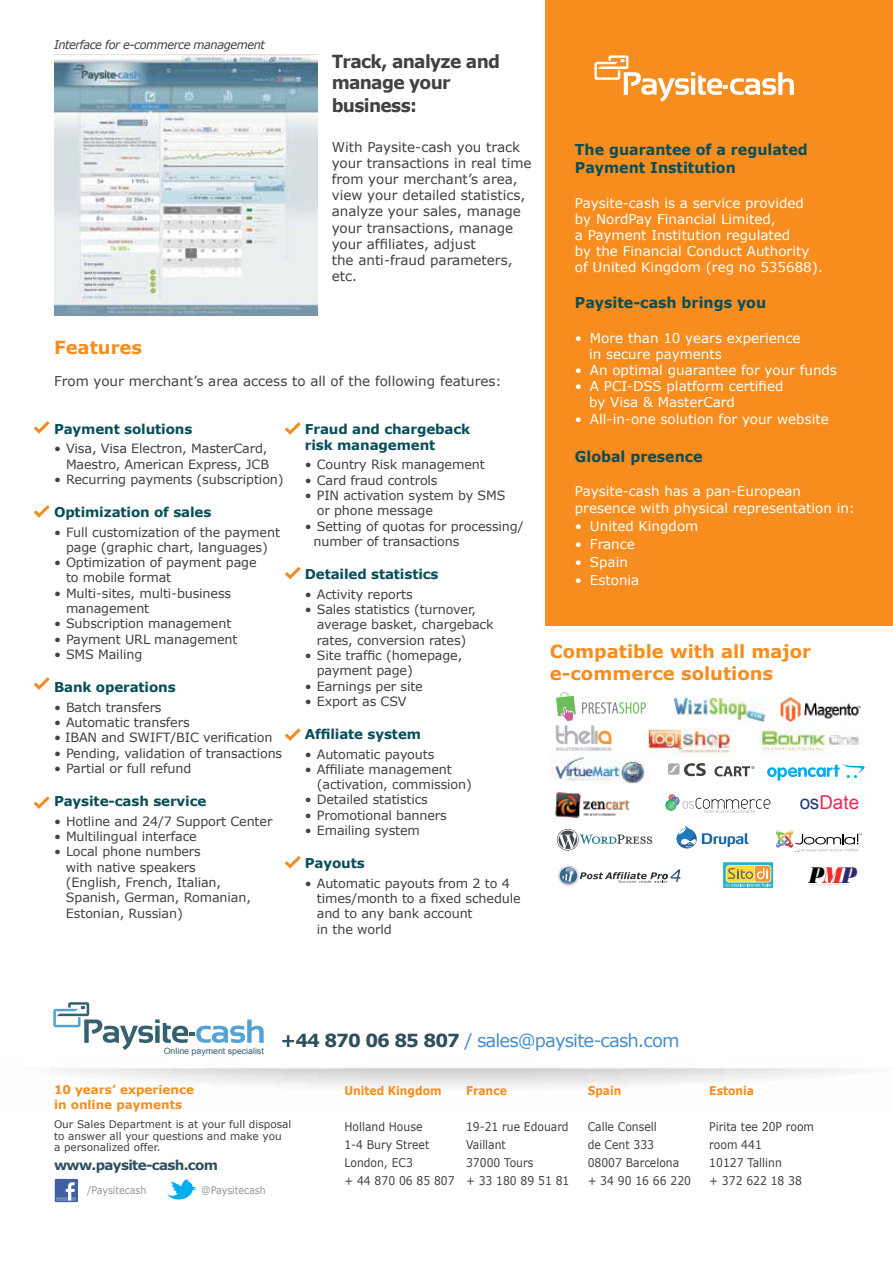
<style>
.page{position:relative;width:893px;height:1263px;background:#fff}
.page>*{position:absolute;margin:0;border:0;box-sizing:border-box;transform-origin:0 0}
.t1{font:italic 23.85px "Bodoni MT Black";color:#000;scale:.72 1}
.t2{font:19.05px "Arial";color:#ed2855}
.t3{font:700 18px/21.6px "Verdana";color:#f78d1e}
.t4{font:700 18px/22.4px "Verdana";letter-spacing:-.04em;color:#414042;scale:.95 1}
.t5{font:700 15px/18px "Verdana";color:#084e58;scale:.95 1}
.t6{font:13.5px/16.2px "Verdana";color:#fff}
.t7{font:13.5px/16.2px "Verdana";color:#414042}
.t8{font:700 13.5px/16.2px "Verdana";letter-spacing:-.01em;color:#084e58}
.t9{font:700 13.5px "Verdana";letter-spacing:-.05em;color:#304f5e}
.t10{font:12.75px/15.3px "Verdana";letter-spacing:-.01em;color:#414042}
.t11{font:12px/18px "Verdana";color:#414042;scale:.9 1}
.t12{font:700 12px/14.4px "Verdana";color:#f78d1e}
.t13{font:italic 12px "Verdana";letter-spacing:-.04em;color:#414042;scale:.95 1}
.t14{font:700 12px "Verdana";color:#f78d1e;scale:.9 1}
.t15{font:10.5px/11.7px "Verdana";color:#414042}
.t16{font:10.5px "Verdana";color:#939598;scale:.9 1}
.t17{font:8.7px "Arial";letter-spacing:-.005em;color:#35606d}
.s1{color:#26397a}
.s2{color:#eb2d2b}
.s3{color:#2f2b6e}
</style>
<div class="page">
<img style="left:54px;top:54px;width:264px;height:262px">
<div style="left:545px;top:0;width:348px;height:625px;background:#f78d1e"></div>
<svg style="left:594px;top:55px;width:200px;height:47px"></svg>
<svg style="left:34px;top:677px;width:16px;height:13px"></svg>
<svg style="left:34px;top:796px;width:16px;height:13px"></svg>
<svg style="left:34px;top:505px;width:16px;height:13px"></svg>
<svg style="left:34px;top:421px;width:16px;height:13px"></svg>
<svg style="left:285px;top:422px;width:16px;height:13px"></svg>
<svg style="left:285px;top:567px;width:16px;height:12px"></svg>
<svg style="left:285px;top:728px;width:16px;height:13px"></svg>
<svg style="left:285px;top:856px;width:16px;height:13px"></svg>
<img style="left:760px;top:727px;width:99px;height:27px">
<img style="left:649px;top:729px;width:80px;height:28px">
<img style="left:674px;top:698px;width:91px;height:24px">
<svg style="left:668px;top:763px;width:86px;height:14px"></svg>
<svg style="left:767px;top:764px;width:98px;height:17px"></svg>
<img style="left:550px;top:754px;width:95px;height:29px">
<svg style="left:723px;top:862px;width:50px;height:26px"></svg>
<svg style="left:726px;top:865px;width:45px;height:21px"></svg>
<svg style="left:665px;top:794px;width:105px;height:19px"></svg>
<img style="left:781px;top:697px;width:80px;height:24px">
<img style="left:555px;top:791px;width:75px;height:28px">
<svg style="left:557px;top:829px;width:95px;height:21px"></svg>
<img style="left:558px;top:865px;width:18px;height:21px">
<div style="left:560px;top:867px;width:17px;height:17px;background:#36678d;border-radius:9px"></div>
<svg style="left:562px;top:868px;width:118px;height:15px"></svg>
<svg style="left:556px;top:692px;width:20px;height:28px"></svg>
<svg style="left:582px;top:702px;width:63px;height:12px"></svg>
<svg style="left:677px;top:826px;width:72px;height:22px"></svg>
<svg style="left:776px;top:830px;width:86px;height:22px"></svg>
<svg style="left:810px;top:884px;width:39px;height:1px"></svg>
<img style="left:555px;top:725px;width:57px;height:26px">
<svg style="left:53px;top:1002px;width:211px;height:48px"></svg>
<div style="left:55px;top:1179px;width:23px;height:23px;background:#4160a1"></div>
<hr style="left:56px;top:1197px;width:20px;height:3px;background:#6a83b6">
<svg style="left:66px;top:1182px;width:9px;height:18px"></svg>
<svg style="left:167px;top:1179px;width:29px;height:21px"></svg>
<p class="t13" style="left:54px;top:36px;width:224px">Interface for e-commerce management</p>
<h3 class="t4" style="left:332px;top:50px;width:179px">Track, analyze and manage your business:</h3>
<p class="t7" style="left:332px;top:138px;width:201px">With Paysite-cash you track your transactions in real time from your merchant’s area, view your detailed statistics, analyze your sales, manage your transactions, manage your affiliates, adjust<br>the anti-fraud parameters, etc.</p>
<h3 class="t3" style="left:54px;top:336px;width:90px">Features</h3>
<p class="t7" style="left:54px;top:373px;width:449px">From your merchant’s area access to all of the following features:</p>
<p class="t8" style="left:54px;top:420px;width:140px">Payment solutions</p>
<p class="t10" style="left:54px;top:441px;width:217px;text-align:right">• Visa, Visa Electron, MasterCard,<br>Maestro, American Express, JCB</p>
<p class="t10" style="left:54px;top:471px;width:231px">• Recurring payments (subscription)</p>
<p class="t8" style="left:54px;top:504px;width:159px">Optimization of sales</p>
<p class="t10" style="left:54px;top:524px;width:228px;text-align:center">• Full customization of the payment page (graphic chart, languages)</p>
<p class="t10" style="left:66px;top:555px;width:192px;text-indent:-12px">• Optimization of payment page to mobile format</p>
<p class="t10" style="left:66px;top:585px;width:167px;text-indent:-12px">• Multi-sites, multi-business management</p>
<p class="t10" style="left:54px;top:616px;width:179px">• Subscription management</p>
<p class="t10" style="left:54px;top:631px;width:185px">• Payment URL management</p>
<p class="t10" style="left:54px;top:646px;width:90px">• SMS Mailing</p>
<p class="t8" style="left:54px;top:679px;width:123px">Bank operations</p>
<p class="t10" style="left:54px;top:699px;width:109px">• Batch transfers</p>
<p class="t10" style="left:54px;top:715px;width:137px">• Automatic transfers</p>
<p class="t10" style="left:54px;top:730px;width:220px">• IBAN and SWIFT/BIC verification</p>
<p class="t10" style="left:54px;top:745px;width:230px">• Pending, validation of transactions</p>
<p class="t10" style="left:54px;top:760px;width:139px">• Partial or full refund</p>
<p class="t8" style="left:54px;top:793px;width:154px">Paysite-cash service</p>
<p class="t10" style="left:54px;top:813px;width:220px">• Hotline and 24/7 Support Center</p>
<p class="t10" style="left:54px;top:829px;width:144px">• Multilingual interface</p>
<p class="t10" style="left:66px;top:844px;width:187px;text-indent:-12px">• Local phone numbers<br>with native speakers (English, French, Italian,<br>Spanish, German, Romanian,<br>Estonian, Russian)</p>
<p class="t8" style="left:305px;top:420px;width:167px">Fraud and chargeback risk management</p>
<p class="t10" style="left:305px;top:457px;width:181px">• Country Risk management</p>
<p class="t10" style="left:305px;top:472px;width:134px">• Card fraud controls</p>
<p class="t10" style="left:317px;top:488px;width:190px;text-indent:-12px">• PIN activation system by SMS or phone message</p>
<p class="t10" style="left:314px;top:518px;width:211px;text-indent:-9px">• Setting of quotas for processing/ number of transactions</p>
<p class="t8" style="left:305px;top:566px;width:135px">Detailed statistics</p>
<p class="t10" style="left:305px;top:586px;width:109px">• Activity reports</p>
<p class="t10" style="left:317px;top:601px;width:178px;text-indent:-12px">• Sales statistics (turnover, average basket, chargeback rates, conversion rates)</p>
<p class="t10" style="left:317px;top:647px;width:147px;text-indent:-12px">• Site traffic (homepage, payment page)</p>
<p class="t10" style="left:305px;top:678px;width:120px">• Earnings per site</p>
<p class="t10" style="left:305px;top:693px;width:103px">• Export as CSV</p>
<p class="t8" style="left:305px;top:726px;width:118px">Affiliate system</p>
<p class="t10" style="left:305px;top:746px;width:131px">• Automatic payouts</p>
<p class="t10" style="left:317px;top:761px;width:157px;text-indent:-12px">• Affiliate management (activation, commission)</p>
<p class="t10" style="left:305px;top:792px;width:125px">• Detailed statistics</p>
<p class="t10" style="left:305px;top:807px;width:144px">• Promotional banners</p>
<p class="t10" style="left:305px;top:823px;width:117px">• Emailing system</p>
<p class="t8" style="left:305px;top:855px;width:61px">Payouts</p>
<p class="t10" style="left:317px;top:875px;width:205px;text-indent:-12px">• Automatic payouts from 2 to 4 times/month to a fixed schedule and to any bank account<br>in the world</p>
<p class="t5" style="left:575px;top:141px;width:247px">The guarantee of a regulated<br>Payment Institution</p>
<p class="t6" style="left:575px;top:194px;width:250px">Paysite-cash is a service provided by NordPay Financial Limited,<br>a Payment Institution regulated<br>by the Financial Conduct Authority of United Kingdom (reg no 535688).</p>
<p class="t5" style="left:575px;top:294px;width:203px">Paysite-cash brings you</p>
<p class="t6" style="left:589px;top:329px;width:213px;text-indent:-14px">• More than 10 years experience in secure payments</p>
<p class="t6" style="left:575px;top:362px;width:264px">• An optimal guarantee for your funds</p>
<p class="t6" style="left:589px;top:378px;width:196px;text-indent:-14px">• A PCI-DSS platform certified by Visa &amp; MasterCard</p>
<p class="t6" style="left:575px;top:410px;width:255px">• All-in-one solution for your website</p>
<p class="t5" style="left:575px;top:447px;width:136px">Global presence</p>
<p class="t6" style="left:575px;top:483px;width:282px">Paysite-cash has a pan-European presence with physical representation in:</p>
<p class="t6" style="left:575px;top:517px;width:125px">• United Kingdom</p>
<p class="t6" style="left:575px;top:535px;width:62px">• France</p>
<p class="t6" style="left:575px;top:553px;width:55px">• Spain</p>
<p class="t6" style="left:575px;top:571px;width:66px">• Estonia</p>
<h3 class="t3" style="left:550px;top:640px;width:263px">Compatible with all major e-commerce solutions</h3>
<h2 class="t2" style="left:799px;top:790px;width:61px"><span class="s1">os</span>Date</h2>
<h1 class="t1" style="left:809px;top:861px;width:67px">P<span class="s2">M</span><span class="s3">P</span></h1>
<p class="t17" style="left:164px;top:1045px;width:517px">Online payment specialist <sup>+44</sup> <sup>870</sup> <sup>06</sup> <sup>85</sup> <sup>807</sup> <sup>/</sup> <sup>sales@paysite-cash.com</sup></p>
<p class="t12" style="left:54px;top:1082px;width:142px">10 years’ experience in online payments</p>
<p class="t15" style="left:54px;top:1118px;width:239px">Our Sales Department is at your full disposal to answer all your questions and make you<br>a personalized offer.</p>
<p class="t9" style="left:54px;top:1156px;width:166px">www.paysite-cash.com</p>
<p class="t16" style="left:87px;top:1182px;width:67px">/Paysitecash</p>
<p class="t16" style="left:201px;top:1182px;width:73px">@Paysitecash</p>
<p class="t14" style="left:344px;top:1082px;width:109px">United Kingdom</p>
<p class="t11" style="left:344px;top:1118px;width:124px">Holland House<br>1-4 Bury Street<br>London, EC3<br>+ 44 870 06 85 807</p>
<p class="t14" style="left:466px;top:1082px;width:47px">France</p>
<p class="t11" style="left:466px;top:1118px;width:116px">19-21 rue Edouard<br>Vaillant<br>37000 Tours<br>+ 33 180 89 51 81</p>
<p class="t14" style="left:588px;top:1082px;width:39px">Spain</p>
<p class="t11" style="left:588px;top:1118px;width:116px">Calle Consell<br>de Cent 333<br>08007 Barcelona + 34 90 16 66 220</p>
<p class="t14" style="left:709px;top:1082px;width:51px">Estonia</p>
<p class="t11" style="left:709px;top:1118px;width:118px">Pirita tee 20P room room 441<br>10127 Tallinn<br>+ 372 622 18 38</p>
</div>
